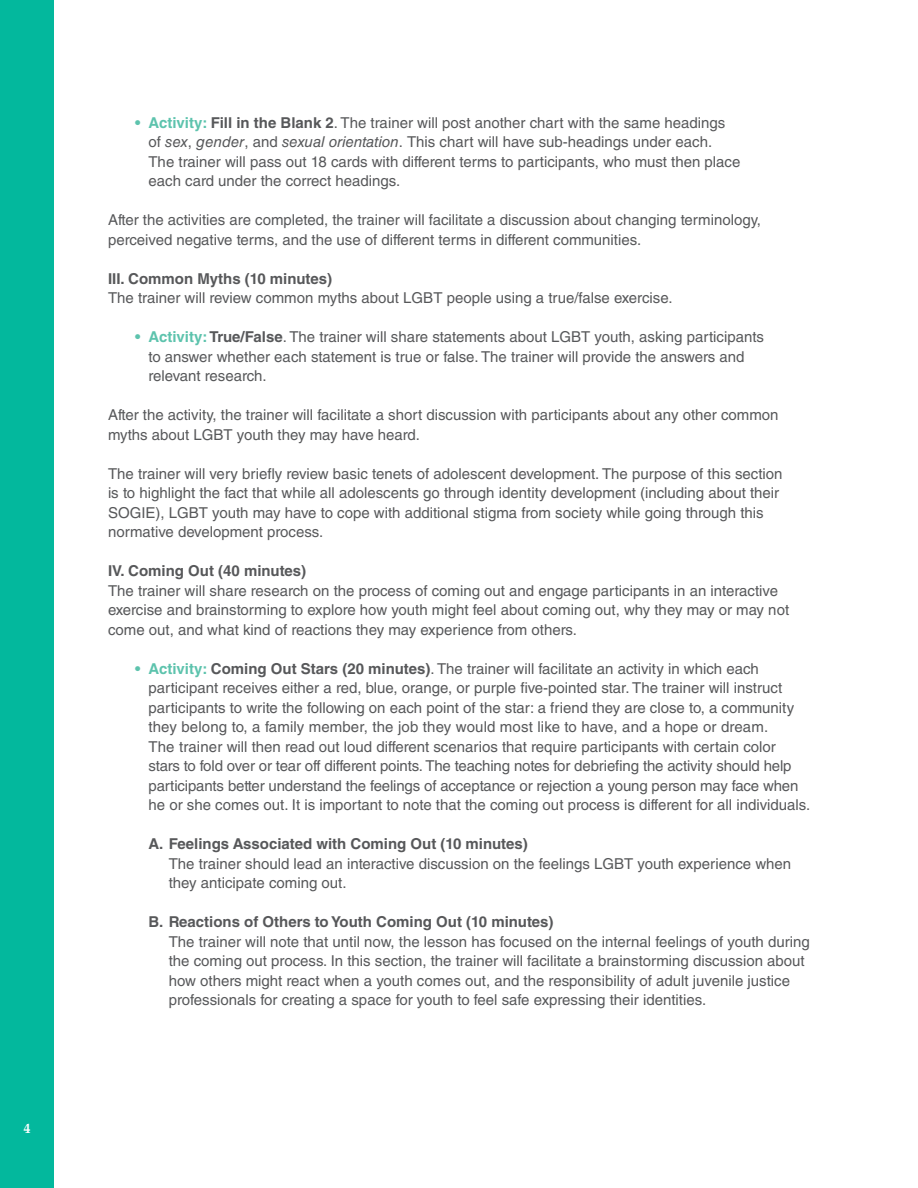
<style>
.page{position:relative;width:918px;height:1188px;background:#fff}
.page>*{position:absolute;margin:0;border:0;box-sizing:border-box;transform-origin:0 0}
.Body_Copy{font:15px/19.5px "Helvetica LT Std";color:#57585a}
.Bullet_Level_2{font:15px/19.5px "Helvetica LT Std";color:#57585a}
.Numbered_Bullet_Leve{font:700 15px "Helvetica LT Std";color:#57585a}
.t1{font:700 13.5px "Book Antiqua";color:#fff}
.s1{font-weight:700;color:#5dc3ad}
.s2{font-weight:700}
.s3{font-style:italic}
</style>
<div class="page">
<div style="left:0;top:0;width:54px;height:1188px;background:#03b89d"></div>
<p class="t1" style="left:24px;top:1121px;width:8px">4</p>
<p class="Bullet_Level_2" style="left:148px;top:112px;width:594px;text-indent:-14px"><span class="s1">• Activity:</span> <span class="s2">Fill in the Blank 2</span>. The trainer will post another chart with the same headings of <span class="s3">sex</span>, <span class="s3">gender</span>, and <span class="s3">sexual orientation</span>. This chart will have sub-headings under each.<br>The trainer will pass out 18 cards with different terms to participants, who must then place each card under the correct headings.</p>
<p class="Body_Copy" style="left:108px;top:210px;width:654px">After the activities are completed, the trainer will facilitate a discussion about changing terminology, perceived negative terms, and the use of different terms in different communities.</p>
<p class="Numbered_Bullet_Leve" style="left:108px;top:269px;width:226px">III. Common Myths (10 minutes)</p>
<p class="Body_Copy" style="left:108px;top:288px;width:566px">The trainer will review common myths about LGBT people using a true/false exercise.</p>
<p class="Bullet_Level_2" style="left:148px;top:327px;width:617px;text-indent:-14px"><span class="s1">• Activity:</span> <span class="s2">True/False</span>. The trainer will share statements about LGBT youth, asking participants to answer whether each statement is true or false. The trainer will provide the answers and relevant research.</p>
<p class="Body_Copy" style="left:108px;top:405px;width:672px">After the activity, the trainer will facilitate a short discussion with participants about any other common myths about LGBT youth they may have heard.</p>
<p class="Body_Copy" style="left:108px;top:463px;width:676px">The trainer will very briefly review basic tenets of adolescent development. The purpose of this section is to highlight the fact that while all adolescents go through identity development (including about their SOGIE), LGBT youth may have to cope with additional stigma from society while going through this normative development process.</p>
<p class="Numbered_Bullet_Leve" style="left:108px;top:562px;width:200px">IV. Coming Out (40 minutes)</p>
<p class="Body_Copy" style="left:108px;top:580px;width:683px">The trainer will share research on the process of coming out and engage participants in an interactive exercise and brainstorming to explore how youth might feel about coming out, why they may or may not come out, and what kind of reactions they may experience from others.</p>
<p class="Bullet_Level_2" style="left:148px;top:658px;width:663px;text-indent:-14px"><span class="s1">• Activity:</span> <span class="s2">Coming Out Stars (20 minutes)</span>. The trainer will facilitate an activity in which each participant receives either a red, blue, orange, or purple five-pointed star. The trainer will instruct participants to write the following on each point of the star: a friend they are close to, a community they belong to, a family member, the job they would most like to have, and a hope or dream.<br>The trainer will then read out loud different scenarios that require participants with certain color stars to fold over or tear off different points. The teaching notes for debriefing the activity should help participants better understand the feelings of acceptance or rejection a young person may face when he or she comes out. It is important to note that the coming out process is different for all individuals.</p>
<p class="Numbered_Bullet_Leve" style="left:148px;top:835px;width:381px">A. Feelings Associated with Coming Out (10 minutes)</p>
<p class="Body_Copy" style="left:169px;top:853px;width:624px">The trainer should lead an interactive discussion on the feelings LGBT youth experience when they anticipate coming out.</p>
<p class="Numbered_Bullet_Leve" style="left:148px;top:913px;width:406px">B. Reactions of Others to Youth Coming Out (10 minutes)</p>
<p class="Body_Copy" style="left:169px;top:931px;width:643px">The trainer will note that until now, the lesson has focused on the internal feelings of youth during the coming out process. In this section, the trainer will facilitate a brainstorming discussion about how others might react when a youth comes out, and the responsibility of adult juvenile justice professionals for creating a space for youth to feel safe expressing their identities.</p>
</div>
